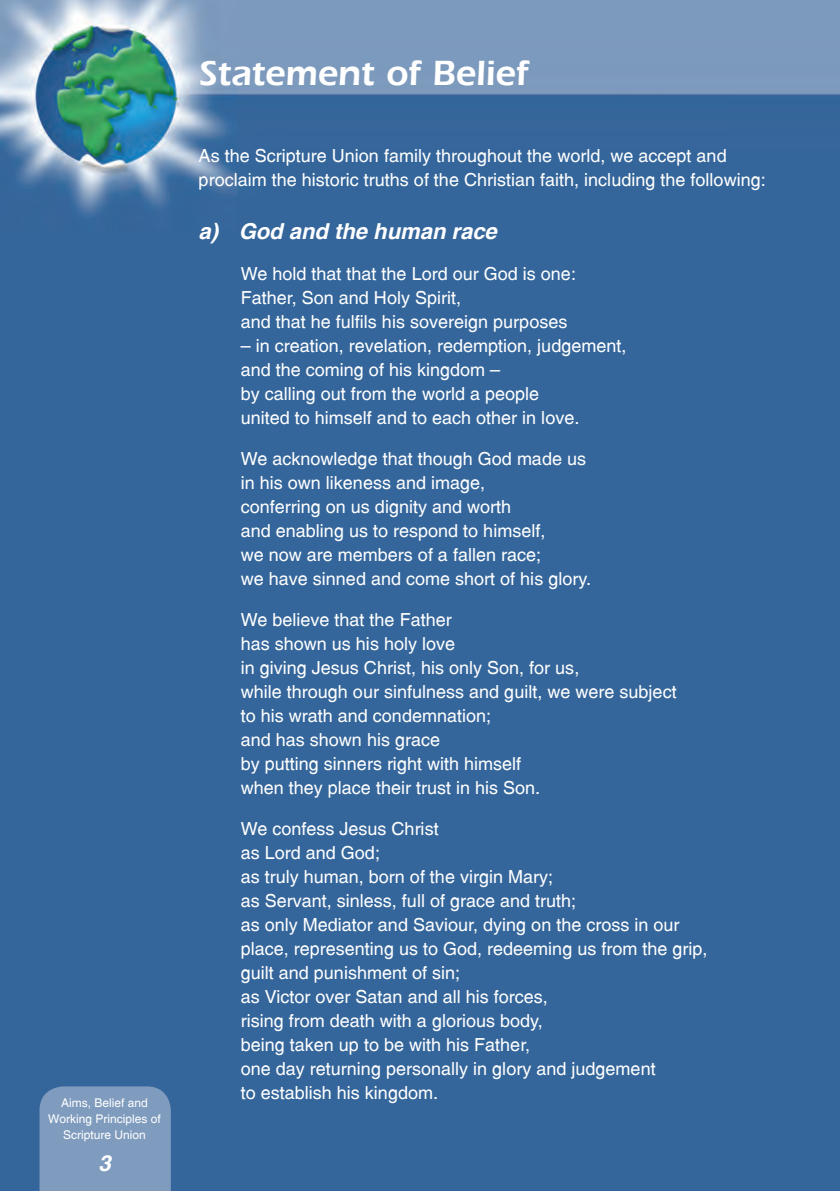
<style>
.page{position:relative;width:840px;height:1191px;background:#fff}
.page>*{position:absolute;margin:0;border:0;box-sizing:border-box;transform-origin:0 0}
.t1{font:36px "Erie Black Plain";color:#fff}
.t2{font:italic 700 22px "Switzerland";color:#fff}
.t3{font:18px/24px "Switzerland Plain";color:#fff}
.t4{font:12px/16px "Switzerland Plain";color:#fff;text-align:center}
</style>
<div class="page">
<img style="left:0;top:0;width:839px;height:1191px">
<div style="left:39px;top:1086px;width:132px;height:105px;background:#7f9bbd"></div>
<p class="t4" style="left:48px;top:1094px;width:114px">Aims, Belief and<br>Working Principles of<br>Scripture Union</p>
<p class="t2" style="left:98px;top:1150px;width:14px">3</p>
<p class="t1" style="left:198px;top:52px;width:331px">Statement of Belief</p>
<p class="t3" style="left:198px;top:143px;width:568px">As the Scripture Union family throughout the world, we accept and proclaim the historic truths of the Christian faith, including the following:</p>
<p class="t2" style="left:198px;top:218px;width:299px">a) God and the human race</p>
<p class="t3" style="left:240px;top:261px;width:336px">We hold that that the Lord our God is one:<br>Father, Son and Holy Spirit,<br>and that he fulfils his sovereign purposes</p>
<p class="t3" style="left:240px;top:333px;width:387px">– in creation, revelation, redemption, judgement, and the coming of his kingdom –<br>by calling out from the world a people<br>united to himself and to each other in love.</p>
<p class="t3" style="left:240px;top:446px;width:351px">We acknowledge that though God made us in his own likeness and image,<br>conferring on us dignity and worth<br>and enabling us to respond to himself,<br>we now are members of a fallen race;<br>we have sinned and come short of his glory.</p>
<p class="t3" style="left:240px;top:607px;width:437px">We believe that the Father<br>has shown us his holy love<br>in giving Jesus Christ, his only Son, for us,<br>while through our sinfulness and guilt, we were subject to his wrath and condemnation;<br>and has shown his grace<br>by putting sinners right with himself<br>when they place their trust in his Son.</p>
<p class="t3" style="left:240px;top:816px;width:468px">We confess Jesus Christ<br>as Lord and God;<br>as truly human, born of the virgin Mary;<br>as Servant, sinless, full of grace and truth;<br>as only Mediator and Saviour, dying on the cross in our place, representing us to God, redeeming us from the grip, guilt and punishment of sin;<br>as Victor over Satan and all his forces,<br>rising from death with a glorious body,<br>being taken up to be with his Father,<br>one day returning personally in glory and judgement<br>to establish his kingdom.</p>
</div>
